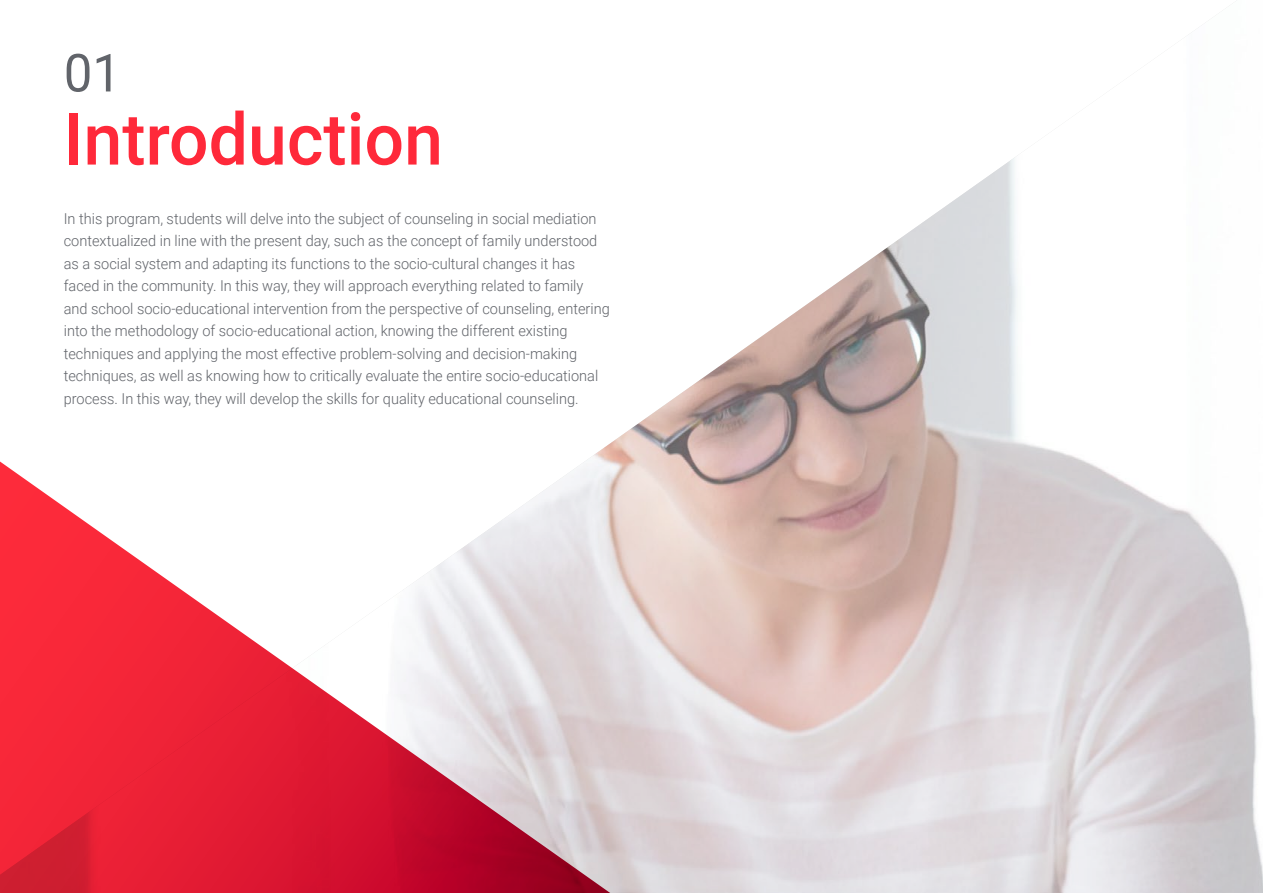
<style>
.page{position:relative;width:1263px;height:893px;background:#fff}
.page>*{position:absolute;margin:0;border:0;box-sizing:border-box;transform-origin:0 0}
.t1{font:500 72px "Roboto";color:#ff293a}
.t2{font:52.5px "Roboto";color:#61646a}
.t3{font:300 15px/22.5px "Roboto";color:#61646a}
</style>
<div class="page">
<img style="left:607px;top:157px;width:656px;height:736px">
<svg style="left:0;top:446px;width:640px;height:447px"></svg>
<h2 class="t2" style="left:64px;top:36px;width:59px">01</h2>
<h1 class="t1" style="left:64px;top:89px;width:381px">Introduction</h1>
<p class="t3" style="left:64px;top:207px;width:547px">In this program, students will delve into the subject of counseling in social mediation contextualized in line with the present day, such as the concept of family understood as a social system and adapting its functions to the socio-cultural changes it has faced in the community. In this way, they will approach everything related to family and school socio-educational intervention from the perspective of counseling, entering into the methodology of socio-educational action, knowing the different existing techniques and applying the most effective problem-solving and decision-making techniques, as well as knowing how to critically evaluate the entire socio-educational process. In this way, they will develop the skills for quality educational counseling.</p>
</div>
